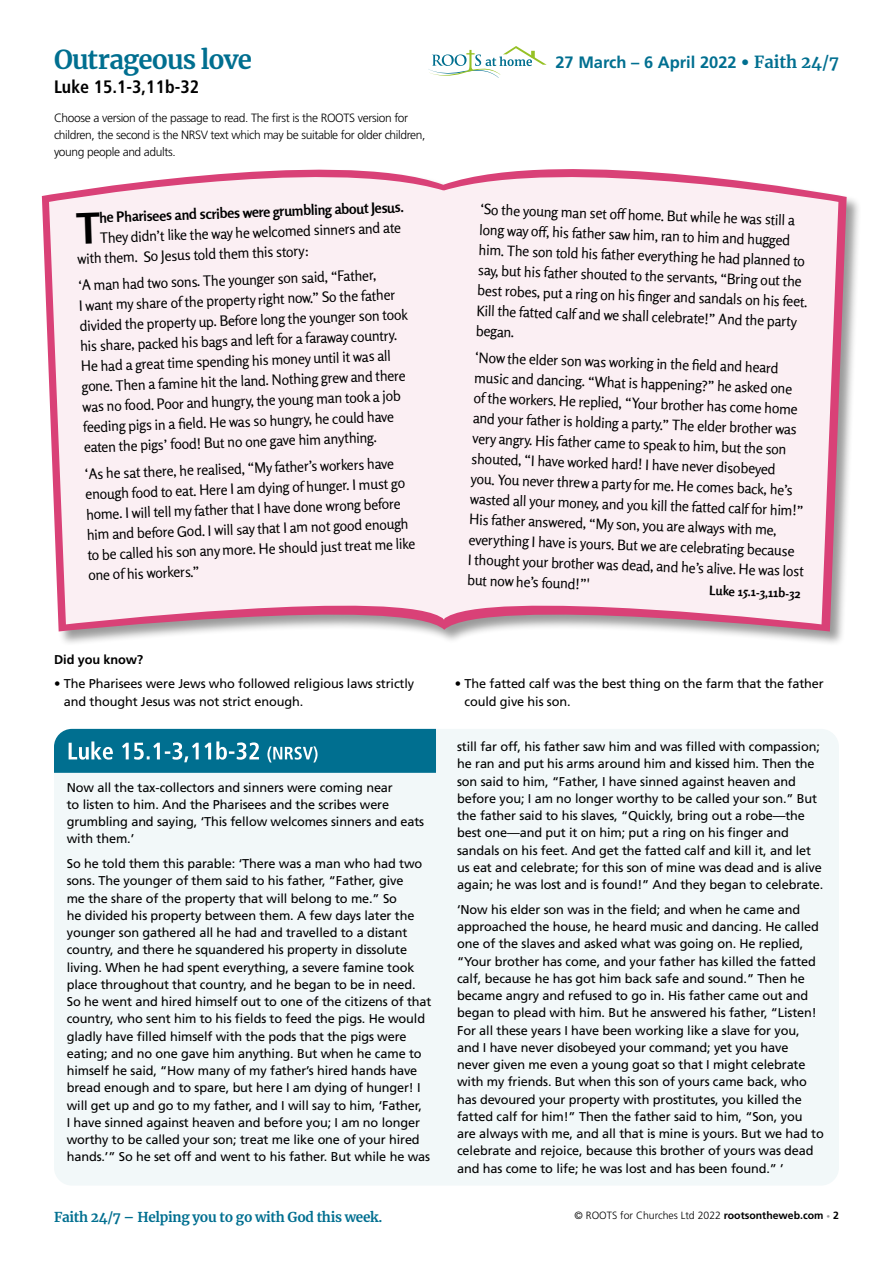
<style>
.page{position:relative;width:893px;height:1263px;background:#fff}
.page>*{position:absolute;margin:0;border:0;box-sizing:border-box;transform-origin:0 0}
.t1{font:700 25.8px "Merriweather";letter-spacing:-.03em;color:#006f90}
.t2{font:700 condensed 18px "Frutiger LT Std";color:#000}
.t3{font:700 16.5px "Frutiger LT Std";color:#006f90}
.t4{font:14.25px/20.2px "Rosario";color:#000}
.t5{font:700 14.25px "Rosario";color:#000}
.t6{font:700 13.5px "Merriweather";letter-spacing:-.02em;color:#006f90}
.t7{font:12.75px/17.2px "Frutiger LT Std";letter-spacing:-.01em;color:#000}
.t8{font:700 12.75px "Rosario";color:#000}
.t9{font:700 12.75px "Frutiger LT Std";letter-spacing:-.01em;color:#000}
.t10{font:300 12px/17.2px "Frutiger LT Std";letter-spacing:-.03em;color:#000}
.t11{font:300 10.5px "Frutiger LT Std";color:#000}
.s1{font-family:"Merriweather"}
.s2{font-weight:700}
.s3{font-weight:700;font-size:7.5px;color:#9d9d9c}
</style>
<div class="page">
<div style="left:54px;top:729px;width:785px;height:456px;background:#f2f8f9;border-radius:18px"></div>
<svg style="left:54px;top:729px;width:382px;height:44px"></svg>
<svg style="left:428px;top:46px;width:119px;height:32px"></svg>
<div style="left:42px;top:168px;width:820px;height:479px;background:#000;opacity:.4"></div>
<svg style="left:42px;top:168px;width:805px;height:463px"></svg>
<svg style="left:49px;top:168px;width:394px;height:456px;fill:#fbeff3"></svg>
<svg style="left:443px;top:168px;width:395px;height:456px;fill:#fbeff3"></svg>
<svg style="left:76px;top:212px;width:24px;height:32px"></svg>
<h1 class="t1" style="left:54px;top:42px;width:200px">Outrageous love</h1>
<p class="t3" style="left:555px;top:53px;width:285px">27 March – 6 April 2022 • <span class="s1">Faith 24/7</span></p>
<h2 class="t2" style="left:54px;top:76px;width:147px">Luke 15.1-3,11b-32</h2>
<p class="t10" style="left:54px;top:109px;width:373px">Choose a version of the passage to read. The first is the ROOTS version for children, the second is the NRSV text which may be suitable for older children, young people and adults.</p>
<p class="t5" style="left:99px;top:206px;width:306px;rotate:-2deg">he Pharisees and scribes were grumbling about Jesus.</p>
<p class="t4" style="left:76px;top:227px;width:326px;text-indent:23px;rotate:-2deg">They didn’t like the way he welcomed sinners and ate with them. So Jesus told them this story:</p>
<p class="t4" style="left:78px;top:274px;width:330px;rotate:-2deg">‘A man had two sons. The younger son said, “Father,<br>I want my share of the property right now.” So the father divided the property up. Before long the younger son took his share, packed his bags and left for a faraway country.<br>He had a great time spending his money until it was all gone. Then a famine hit the land. Nothing grew and there was no food. Poor and hungry, the young man took a job feeding pigs in a fi eld. He was so hungry, he could have eaten the pigs’ food! But no one gave him anything.</p>
<p class="t4" style="left:84px;top:463px;width:329px;rotate:-2deg">‘As he sat there, he realised, “My father’s workers have enough food to eat. Here I am dying of hunger. I must go home. I will tell my father that I have done wrong before him and before God. I will say that I am not good enough to be called his son any more. He should just treat me like one of his workers.”</p>
<p class="t4" style="left:481px;top:198px;width:332px;rotate:2deg">‘So the young man set off home. But while he was still a long way off , his father saw him, ran to him and hugged him. The son told his father everything he had planned to say, but his father shouted to the servants, “Bring out the best robes, put a ring on his fi nger and sandals on his feet.<br>Kill the fatted calf and we shall celebrate!” And the party began.</p>
<p class="t4" style="left:475px;top:346px;width:338px;rotate:2deg">‘Now the elder son was working in the fi eld and heard music and dancing. “What is happening?” he asked one<br>of the workers. He replied, “Your brother has come home and your father is holding a party.” The elder brother was very angry. His father came to speak to him, but the son shouted, “I have worked hard! I have never disobeyed<br>you. You never threw a party for me. He comes back, he’s wasted all your money, and you kill the fatted calf for him!” His father answered, “My son, you are always with me, everything I have is yours. But we are celebrating because<br>I thought your brother was dead, and he’s alive. He was lost but now he’s found!”'</p>
<p class="t8" style="left:710px;top:580px;width:93px;rotate:2deg">Luke 15.1-3,11b-32</p>
<p class="t9" style="left:54px;top:652px;width:91px">Did you know?</p>
<p class="t7" style="left:64px;top:675px;width:352px;text-indent:-10px">• The Pharisees were Jews who followed religious laws strictly and thought Jesus was not strict enough.</p>
<p class="t7" style="left:465px;top:675px;width:361px;text-indent:-10px">• The fatted calf was the best thing on the farm that the father could give his son.</p>
<p class="t7" style="left:67px;top:779px;width:359px">Now all the tax-collectors and sinners were coming near<br>to listen to him. And the Pharisees and the scribes were grumbling and saying, ‘This fellow welcomes sinners and eats with them.’</p>
<p class="t7" style="left:67px;top:855px;width:366px">So he told them this parable: ‘There was a man who had two sons. The younger of them said to his father, “Father, give<br>me the share of the property that will belong to me.” So<br>he divided his property between them. A few days later the younger son gathered all he had and travelled to a distant country, and there he squandered his property in dissolute living. When he had spent everything, a severe famine took place throughout that country, and he began to be in need.<br>So he went and hired himself out to one of the citizens of that country, who sent him to his fields to feed the pigs. He would gladly have filled himself with the pods that the pigs were eating; and no one gave him anything. But when he came to himself he said, “How many of my father’s hired hands have bread enough and to spare, but here I am dying of hunger! I will get up and go to my father, and I will say to him, ‘Father,<br>I have sinned against heaven and before you; I am no longer worthy to be called your son; treat me like one of your hired hands.’” So he set off and went to his father. But while he was</p>
<p class="t7" style="left:457px;top:738px;width:368px">still far off, his father saw him and was filled with compassion; he ran and put his arms around him and kissed him. Then the son said to him, “Father, I have sinned against heaven and before you; I am no longer worthy to be called your son.” But the father said to his slaves, “Quickly, bring out a robe—the best one—and put it on him; put a ring on his finger and sandals on his feet. And get the fatted calf and kill it, and let us eat and celebrate; for this son of mine was dead and is alive again; he was lost and is found!” And they began to celebrate.</p>
<p class="t7" style="left:457px;top:901px;width:368px">‘Now his elder son was in the field; and when he came and approached the house, he heard music and dancing. He called one of the slaves and asked what was going on. He replied, “Your brother has come, and your father has killed the fatted calf, because he has got him back safe and sound.” Then he became angry and refused to go in. His father came out and began to plead with him. But he answered his father, “Listen!<br>For all these years I have been working like a slave for you, and I have never disobeyed your command; yet you have never given me even a young goat so that I might celebrate with my friends. But when this son of yours came back, who has devoured your property with prostitutes, you killed the fatted calf for him!” Then the father said to him, “Son, you are always with me, and all that is mine is yours. But we had to celebrate and rejoice, because this brother of yours was dead and has come to life; he was lost and has been found.” ’</p>
<p class="t6" style="left:54px;top:1208px;width:330px">Faith 24/7 – Helping you to go with God this week.</p>
<p class="t11" style="left:575px;top:1210px;width:266px">© ROOTS for Churches Ltd 2022 <span class="s2">rootsontheweb.com</span> <span class="s3">•</span> <span class="s2">2</span></p>
</div>
